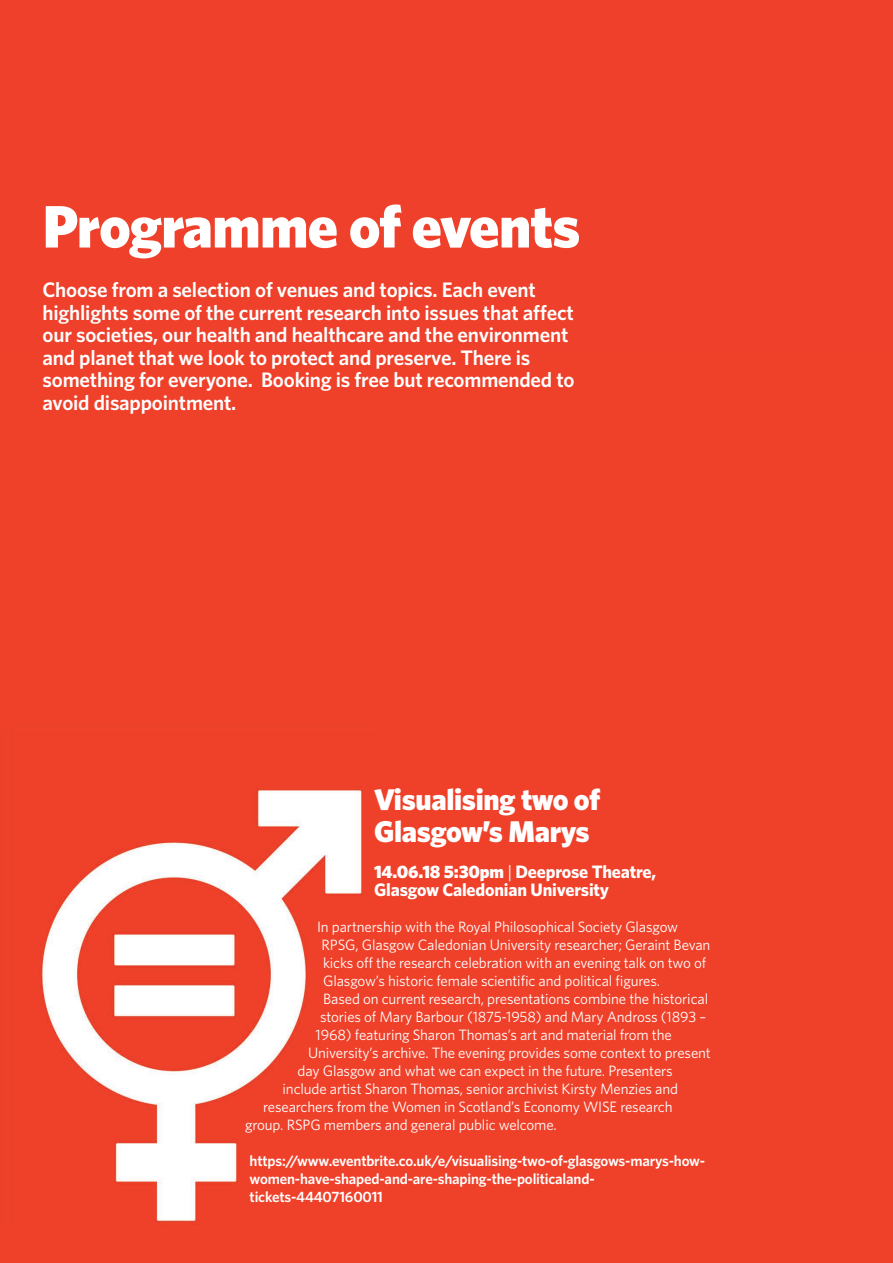
<style>
.page{position:relative;width:893px;height:1263px;background:#fff}
.page>*{position:absolute;margin:0;border:0;box-sizing:border-box;transform-origin:0 0}
.HEADING{font:900 60px "Whitney";letter-spacing:-.015em;color:#fff}
.t1{font:900 30px/31.5px "Whitney";letter-spacing:-.01em;color:#fff}
.INTRO_PARAGRAPH{font:600 21px/22.5px "Whitney";letter-spacing:-.01em;color:#fff}
.t2{font:700 18px/18px "Whitney";letter-spacing:-.01em;color:#fff}
.Body_text{font:15px/18px "Whitney";letter-spacing:-.01em;color:#fff}
.Body_text-2{font:600 15px/18px "Whitney";letter-spacing:-.01em;color:#fff}
.s1{font-weight:900}
.s2{font-weight:400}
</style>
<div class="page">
<div style="left:0;top:0;width:893px;height:355px;background:#ee402a"></div>
<div style="left:0;top:355px;width:893px;height:908px;background:#ef412a"></div>
<p class="HEADING" style="left:43px;top:186px;width:539px">Programme of events</p>
<p class="INTRO_PARAGRAPH" style="left:43px;top:278px;width:533px">Choose from a selection of venues and topics. Each event highlights some of the current research into issues that affect our societies, our health and healthcare and the environment and planet that we look to protect and preserve. There is something for everyone. Booking is free but recommended to avoid disappointment.</p>
<p class="t1" style="left:374px;top:783px;width:227px">Visualising two of<br>Glasgow’s Marys</p>
<p class="t2" style="left:374px;top:862px;width:283px"><span class="s1">14.06.18 5:30pm</span> <span class="s2">|</span> Deeprose Theatre,<br>Glasgow Caledonian University</p>
<p class="Body_text" style="left:322px;top:917px;width:390px;text-indent:-4px">In partnership with the Royal Philosophical Society Glasgow RPSG, Glasgow Caledonian University researcher; Geraint Bevan kicks off the research celebration with an evening talk on two of Glasgow’s historic female scientific and political figures.</p>
<p class="Body_text" style="left:323px;top:989px;width:387px">Based on current research, presentations combine the historical</p>
<p class="Body_text" style="left:320px;top:1007px;width:388px">stories of Mary Barbour (1875-1958) and Mary Andross (1893 –</p>
<p class="Body_text" style="left:316px;top:1025px;width:358px">1968) featuring Sharon Thomas’s art and material from the</p>
<p class="Body_text" style="left:308px;top:1043px;width:404px">University’s archive. The evening provides some context to present</p>
<p class="Body_text" style="left:298px;top:1061px;width:377px">day Glasgow and what we can expect in the future. Presenters</p>
<p class="Body_text" style="left:283px;top:1079px;width:397px">include artist Sharon Thomas, senior archivist Kirsty Menzies and</p>
<p class="Body_text" style="left:263px;top:1097px;width:411px">researchers from the Women in Scotland’s Economy WISE research</p>
<p class="Body_text" style="left:245px;top:1115px;width:313px">group. RSPG members and general public welcome.</p>
<p class="Body_text-2" style="left:250px;top:1151px;width:457px">https://www.eventbrite.co.uk/e/visualising-two-of-glasgows-marys-how&shy;women-have-shaped-and-are-shaping-the-politicaland&shy;tickets-44407160011</p>
</div>
